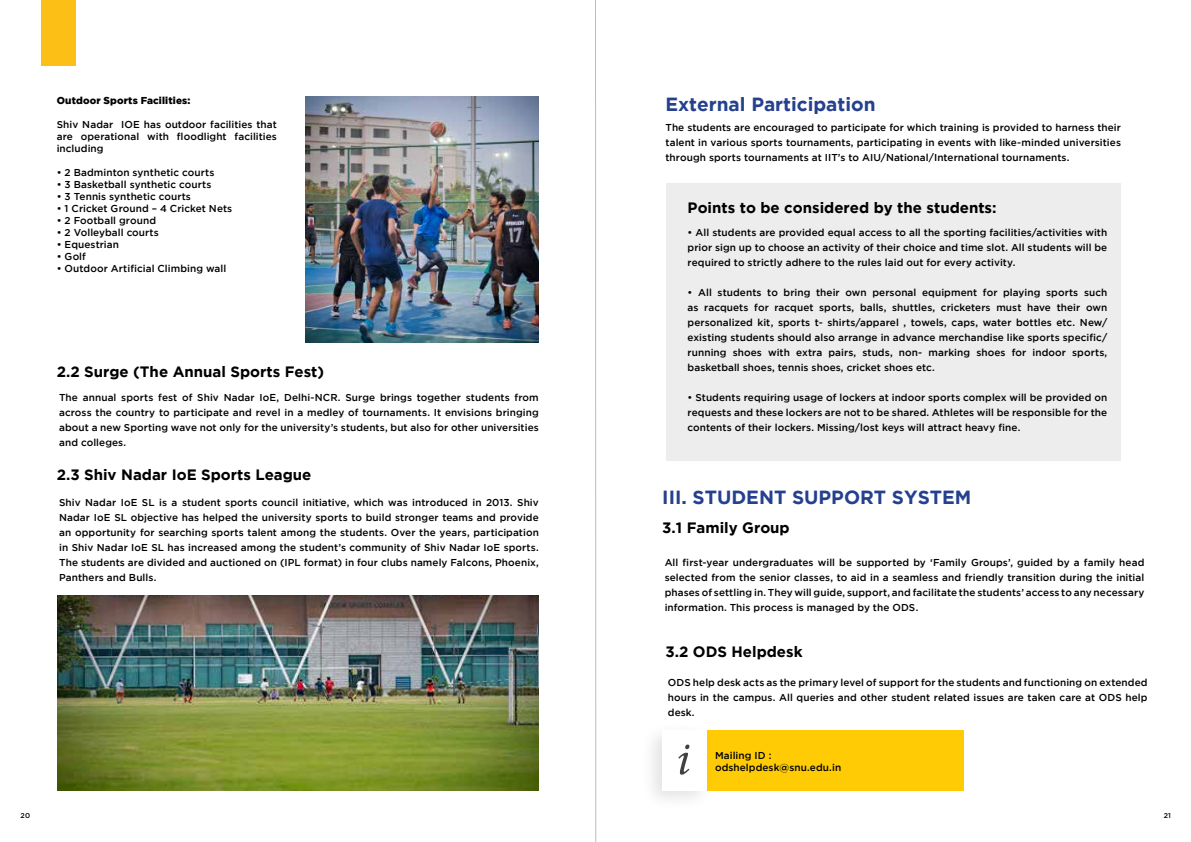
<style>
.page{position:relative;width:1191px;height:842px;background:#fff}
.page>*{position:absolute;margin:0;border:0;box-sizing:border-box;transform-origin:0 0}
.t1{font:700 19px "Gotham";color:#25408f}
.t2{font:700 15px "Gotham";color:#000}
.t3{font:500 10px/15px "Gotham";letter-spacing:.01em;color:#000;text-align:justify}
.t4{font:900 10px "Gotham";letter-spacing:.015em;color:#000}
.t5{font:500 7px "Gotham";color:#000}
</style>
<div class="page">
<img style="left:305px;top:96px;width:234px;height:247px">
<img style="left:57px;top:596px;width:482px;height:195px">
<div style="left:666px;top:183px;width:455px;height:278px;background:#ededee"></div>
<div style="left:702px;top:731px;width:261px;height:60px;background:#ffcb05"></div>
<div style="left:640px;top:721px;width:74px;height:90px;background:#000;opacity:.12"></div>
<div style="left:662px;top:731px;width:44px;height:60px;background:#fff"></div>
<svg style="left:678px;top:744px;width:11px;height:31px"></svg>
<hr style="left:595px;top:0;width:1px;height:842px;background:#bcbec0">
<div style="left:41px;top:0;width:34px;height:65px;background:#fbbf16"></div>
<p class="t4" style="left:57px;top:94px;width:135px">Outdoor Sports Facilities:</p>
<p class="t3" style="left:57px;top:118px;width:222px;line-height:12px">Shiv Nadar IOE has outdoor facilities that are operational with floodlight facilities including</p>
<p class="t3" style="left:57px;top:164px;width:159px">• 2 Badminton synthetic courts</p>
<p class="t3" style="left:57px;top:176px;width:156px">• 3 Basketball synthetic courts</p>
<p class="t3" style="left:57px;top:188px;width:136px">• 3 Tennis synthetic courts</p>
<p class="t3" style="left:57px;top:200px;width:177px">• 1 Cricket Ground – 4 Cricket Nets</p>
<p class="t3" style="left:57px;top:212px;width:101px">• 2 Football ground</p>
<p class="t3" style="left:57px;top:224px;width:104px">• 2 Volleyball courts</p>
<p class="t3" style="left:57px;top:236px;width:64px">• Equestrian</p>
<p class="t3" style="left:57px;top:248px;width:31px">• Golf</p>
<p class="t3" style="left:57px;top:260px;width:171px">• Outdoor Artificial Climbing wall</p>
<h2 class="t2" style="left:57px;top:363px;width:269px">2.2 Surge (The Annual Sports Fest)</h2>
<p class="t3" style="left:59px;top:390px;width:481px">The annual sports fest of Shiv Nadar IoE, Delhi-NCR. Surge brings together students from across the country to participate and revel in a medley of tournaments. It envisions bringing about a new Sporting wave not only for the university’s students, but also for other universities and colleges.</p>
<h2 class="t2" style="left:57px;top:466px;width:256px">2.3 Shiv Nadar IoE Sports League</h2>
<p class="t3" style="left:59px;top:495px;width:481px">Shiv Nadar IoE SL is a student sports council initiative, which was introduced in 2013. Shiv Nadar IoE SL objective has helped the university sports to build stronger teams and provide an opportunity for searching sports talent among the students. Over the years, participation in Shiv Nadar IoE SL has increased among the student’s community of Shiv Nadar IoE sports.<br>The students are divided and auctioned on (IPL format) in four clubs namely Falcons, Phoenix, Panthers and Bulls.</p>
<h1 class="t1" style="left:665px;top:94px;width:212px">External Participation</h1>
<p class="t3" style="left:665px;top:120px;width:457px">The students are encouraged to participate for which training is provided to harness their talent in various sports tournaments, participating in events with like-minded universities through sports tournaments at IIT’s to AIU/National/International tournaments.</p>
<h2 class="t2" style="left:687px;top:199px;width:310px">Points to be considered by the students:</h2>
<p class="t3" style="left:687px;top:225px;width:421px">• All students are provided equal access to all the sporting facilities/activities with prior sign up to choose an activity of their choice and time slot. All students will be required to strictly adhere to the rules laid out for every activity.</p>
<p class="t3" style="left:687px;top:285px;width:421px">• All students to bring their own personal equipment for playing sports such as racquets for racquet sports, balls, shuttles, cricketers must have their own personalized kit, sports t- shirts/apparel , towels, caps, water bottles etc. New/ existing students should also arrange in advance merchandise like sports specific/ running shoes with extra pairs, studs, non- marking shoes for indoor sports, basketball shoes, tennis shoes, cricket shoes etc.</p>
<p class="t3" style="left:687px;top:390px;width:421px">• Students requiring usage of lockers at indoor sports complex will be provided on requests and these lockers are not to be shared. Athletes will be responsible for the contents of their lockers. Missing/lost keys will attract heavy fine.</p>
<h1 class="t1" style="left:662px;top:486px;width:310px">III. STUDENT SUPPORT SYSTEM</h1>
<h2 class="t2" style="left:662px;top:519px;width:129px">3.1 Family Group</h2>
<p class="t3" style="left:664px;top:555px;width:481px">All first-year undergraduates will be supported by ‘Family Groups’, guided by a family head selected from the senior classes, to aid in a seamless and friendly transition during the initial phases of settling in. They will guide, support, and facilitate the students’ access to any necessary information. This process is managed by the ODS.</p>
<h2 class="t2" style="left:665px;top:643px;width:139px">3.2 ODS Helpdesk</h2>
<p class="t3" style="left:668px;top:675px;width:481px">ODS help desk acts as the primary level of support for the students and functioning on extended hours in the campus. All queries and other student related issues are taken care at ODS help desk.</p>
<p class="t3" style="left:715px;top:749px;width:128px;line-height:12px">Mailing ID : odshelpdesk@snu.edu.in</p>
<p class="t5" style="left:21px;top:812px;width:11px">20</p>
<p class="t5" style="left:1163px;top:812px;width:9px">21</p>
</div>
